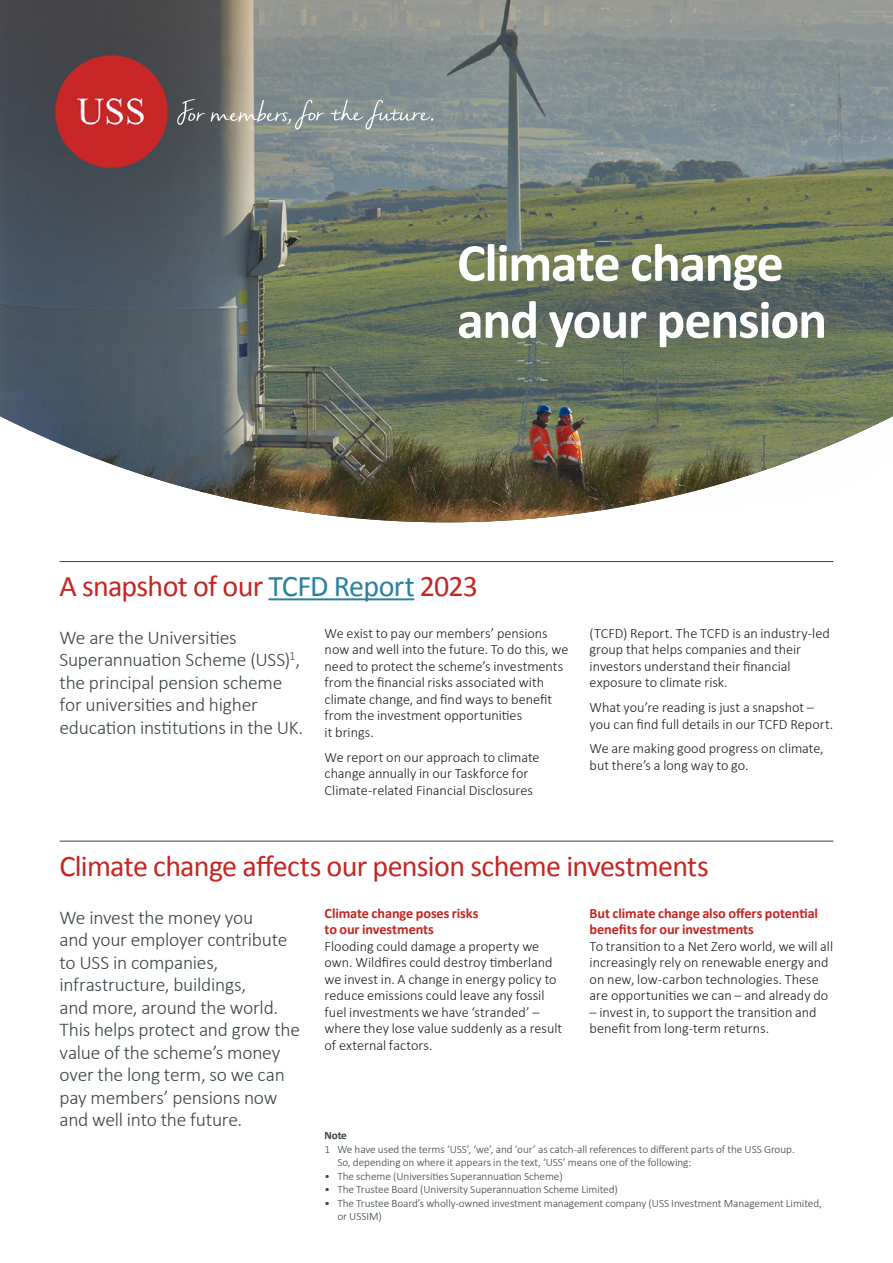
<style>
.page{position:relative;width:893px;height:1263px;background:#fff}
.page>*{position:absolute;margin:0;border:0;box-sizing:border-box;transform-origin:0 0}
._36_38_light_White{font:700 54px/57px "Calibri";letter-spacing:-.025em;color:#fff}
._02_Page-subheader{font:30px "Calibri";letter-spacing:-.025em;color:#c62521}
._10_Intro-para{font:300 19.5px/22.5px "Calibri";letter-spacing:-.015em;color:#394448}
._11_Body-copy{font:300 14.25px/16.5px "Calibri";color:#1d1d1b}
._13_Body-subhead-1{font:700 14.25px/16.5px "Calibri";letter-spacing:-.005em;color:#c62521}
._19_Footnote{font:300 11.25px/13.5px "Calibri";letter-spacing:-.005em;color:#394448}
._19_Footnote-2{font:700 11.25px "Calibri";color:#394448}
.s1{color:#29819e}
</style>
<div class="page">
<img style="left:0;top:0;width:893px;height:510px">
<svg style="left:0;top:0;width:538px;height:346px;background:#5e6568"></svg>
<img style="left:55px;top:55px;width:113px;height:113px;border-radius:56px">
<svg style="left:177px;top:99px;width:28px;height:26px"></svg>
<svg style="left:211px;top:100px;width:78px;height:29px;background:#94968f"></svg>
<div style="left:289px;top:67px;width:604px;height:458px;background:#394448;opacity:.75"></div>
<hr style="left:60px;top:561px;width:773px;height:1px;background:#394448">
<hr style="left:268px;top:598px;width:146px;height:2px;background:#29819e">
<hr style="left:60px;top:841px;width:773px;height:1px;background:#394448">
<p class="_36_38_light_White" style="left:457px;top:232px;width:372px">Climate change and your pension</p>
<h1 class="_02_Page-subheader" style="left:60px;top:565px;width:420px">A snapshot of our <span class="s1">TCFD Report</span> 2023</h1>
<p class="_10_Intro-para" style="left:60px;top:626px;width:245px">We are the Universities<br>Superannuation Scheme (USS)<sup>1</sup>, the principal pension scheme for universities and higher education institutions in the UK.</p>
<p class="_11_Body-copy" style="left:325px;top:625px;width:245px">We exist to pay our members’ pensions now and well into the future. To do this, we need to protect the scheme’s investments from the financial risks associated with climate change, and find ways to benefit from the investment opportunities<br>it brings.</p>
<p class="_11_Body-copy" style="left:325px;top:749px;width:217px">We report on our approach to climate change annually in our Taskforce for<br>Climate-related Financial Disclosures</p>
<p class="_11_Body-copy" style="left:590px;top:625px;width:242px">(TCFD) Report. The TCFD is an industry-led group that helps companies and their investors understand their financial exposure to climate risk.</p>
<p class="_11_Body-copy" style="left:590px;top:699px;width:245px">What you’re reading is just a snapshot – you can find full details in our TCFD Report.</p>
<p class="_11_Body-copy" style="left:590px;top:740px;width:236px">We are making good progress on climate, but there’s a long way to go.</p>
<h1 class="_02_Page-subheader" style="left:60px;top:845px;width:651px">Climate change affects our pension scheme investments</h1>
<p class="_10_Intro-para" style="left:60px;top:906px;width:242px">We invest the money you<br>and your employer contribute to USS in companies, infrastructure, buildings,<br>and more, around the world.<br>This helps protect and grow the value of the scheme’s money over the long term, so we can pay members’ pensions now and well into the future.</p>
<h2 class="_13_Body-subhead-1" style="left:325px;top:904px;width:155px">Climate change poses risks to our investments</h2>
<h2 class="_13_Body-subhead-1" style="left:590px;top:904px;width:230px">But climate change also offers potential benefits for our investments</h2>
<p class="_11_Body-copy" style="left:590px;top:937px;width:245px">To transition to a Net Zero world, we will all increasingly rely on renewable energy and on new, low-carbon technologies. These are opportunities we can – and already do</p>
<p class="_11_Body-copy" style="left:590px;top:1003px;width:229px">– invest in, to support the transition and benefit from long-term returns.</p>
<p class="_11_Body-copy" style="left:325px;top:937px;width:239px">Flooding could damage a property we own. Wildfires could destroy timberland we invest in. A change in energy policy to reduce emissions could leave any fossil fuel investments we have ‘stranded’ – where they lose value suddenly as a result of external factors.</p>
<p class="_19_Footnote-2" style="left:325px;top:1128px;width:24px">Note</p>
<p class="_19_Footnote" style="left:337px;top:1142px;width:459px;text-indent:-13px">1 We have used the terms ‘USS’, ‘we’, and ‘our’ as catch-all references to different parts of the USS Group.<br>So, depending on where it appears in the text, ‘USS’ means one of the following:</p>
<p class="_19_Footnote" style="left:325px;top:1169px;width:240px">• The scheme (Universities Superannuation Scheme)</p>
<p class="_19_Footnote" style="left:325px;top:1183px;width:295px">• The Trustee Board (University Superannuation Scheme Limited)</p>
<p class="_19_Footnote" style="left:337px;top:1196px;width:486px;text-indent:-13px">• The Trustee Board’s wholly-owned investment management company (USS Investment Management Limited, or USSIM)</p>
</div>
